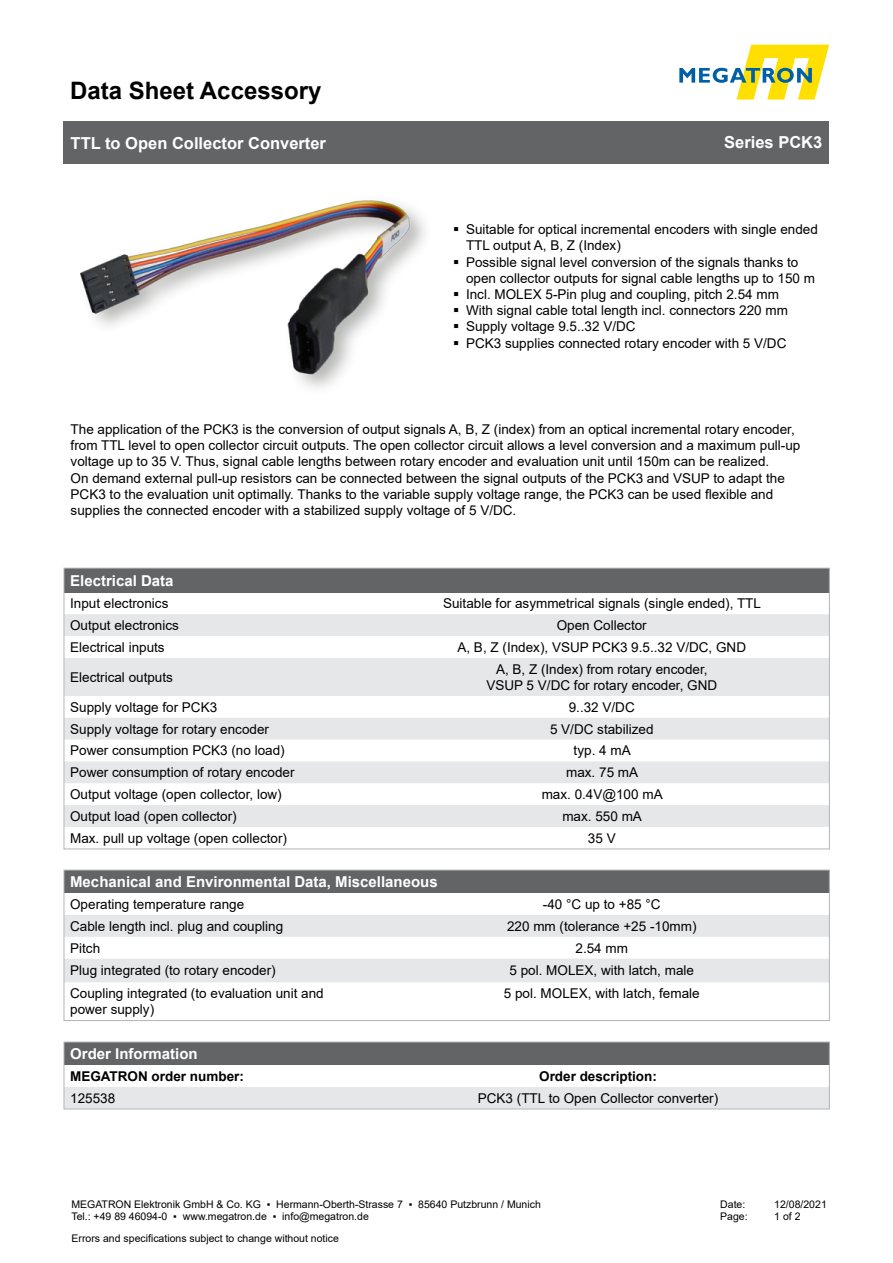
<style>
.page{position:relative;width:893px;height:1263px;background:#fff}
.page>*{position:absolute;margin:0;border:0;box-sizing:border-box;transform-origin:0 0}
.t1{font:700 24px "Arial";color:#000}
.t2{font:700 16.5px "Arial";color:#fff}
.t3{font:700 15px "Arial";color:#fff}
.t4{font:13.5px/16.2px "Arial";color:#000}
.t5{font:700 13.5px "Arial";color:#000}
.t6{font:10.5px/12.6px "Arial";color:#000}
</style>
<div class="page">
<svg style="left:679px;top:45px;width:150px;height:55px"></svg>
<div style="left:64px;top:121px;width:765px;height:43px;background:#636466"></div>
<div style="left:64px;top:568px;width:765px;height:24px;background:#636466"></div>
<svg style="left:66px;top:614px;width:762px;height:213px;fill:#e6e7e8"></svg>
<div style="left:64px;top:870px;width:765px;height:23px;background:#636466"></div>
<svg style="left:66px;top:915px;width:762px;height:67px;fill:#e6e7e8"></svg>
<div style="left:64px;top:870px;width:766px;height:151px;border:1px solid #b1b4b6"></div>
<img style="left:80px;top:200px;width:346px;height:188px">
<div style="left:64px;top:1042px;width:765px;height:23px;background:#636466"></div>
<div style="left:66px;top:1087px;width:762px;height:20px;background:#e6e7e8"></div>
<div style="left:64px;top:1042px;width:766px;height:67px;border:1px solid #b1b4b6"></div>
<h1 class="t1" style="left:70px;top:73px;width:253px">Data Sheet Accessory</h1>
<p class="t2" style="left:71px;top:131px;width:257px">TTL to Open Collector Converter</p>
<p class="t2" style="left:724px;top:131px;width:100px">Series PCK3</p>
<p class="t4" style="left:466px;top:221px;width:353px">Suitable for optical incremental encoders with single ended TTL output A, B, Z (Index)<br>Possible signal level conversion of the signals thanks to open collector outputs for signal cable lengths up to 150 m Incl. MOLEX 5-Pin plug and coupling, pitch 2.54 mm<br>With signal cable total length incl. connectors 220 mm Supply voltage 9.5..32 V/DC<br>PCK3 supplies connected rotary encoder with 5 V/DC</p>
<p class="t4" style="left:71px;top:421px;width:731px">The application of the PCK3 is the conversion of output signals A, B, Z (index) from an optical incremental rotary encoder, from TTL level to open collector circuit outputs. The open collector circuit allows a level conversion and a maximum pull-up voltage up to 35 V. Thus, signal cable lengths between rotary encoder and evaluation unit until 150m can be realized.<br>On demand external pull-up resistors can be connected between the signal outputs of the PCK3 and VSUP to adapt the PCK3 to the evaluation unit optimally. Thanks to the variable supply voltage range, the PCK3 can be used flexible and supplies the connected encoder with a stabilized supply voltage of 5 V/DC.</p>
<p class="t3" style="left:70px;top:570px;width:105px">Electrical Data</p>
<p class="t4" style="left:70px;top:595px;width:100px">Input electronics</p>
<p class="t4" style="left:443px;top:595px;width:319px">Suitable for asymmetrical signals (single ended), TTL</p>
<p class="t4" style="left:70px;top:617px;width:110px">Output electronics</p>
<p class="t4" style="left:557px;top:617px;width:92px">Open Collector</p>
<p class="t4" style="left:70px;top:639px;width:96px">Electrical inputs</p>
<p class="t4" style="left:457px;top:639px;width:290px">A, B, Z (Index), VSUP PCK3 9.5..32 V/DC, GND</p>
<p class="t4" style="left:70px;top:669px;width:104px">Electrical outputs</p>
<p class="t4" style="left:486px;top:661px;width:232px;text-align:center">A, B, Z (Index) from rotary encoder,<br>VSUP 5 V/DC for rotary encoder, GND</p>
<p class="t4" style="left:70px;top:699px;width:149px">Supply voltage for PCK3</p>
<p class="t4" style="left:569px;top:699px;width:68px">9..32 V/DC</p>
<p class="t4" style="left:70px;top:721px;width:200px">Supply voltage for rotary encoder</p>
<p class="t4" style="left:550px;top:721px;width:105px">5 V/DC stabilized</p>
<p class="t4" style="left:70px;top:742px;width:216px">Power consumption PCK3 (no load)</p>
<p class="t4" style="left:574px;top:742px;width:59px">typ. 4 mA</p>
<p class="t4" style="left:70px;top:764px;width:226px">Power consumption of rotary encoder</p>
<p class="t4" style="left:566px;top:764px;width:74px">max. 75 mA</p>
<p class="t4" style="left:70px;top:786px;width:213px">Output voltage (open collector, low)</p>
<p class="t4" style="left:542px;top:786px;width:123px">max. 0.4V@100 mA</p>
<p class="t4" style="left:70px;top:808px;width:168px">Output load (open collector)</p>
<p class="t4" style="left:562px;top:808px;width:81px">max. 550 mA</p>
<p class="t4" style="left:70px;top:830px;width:218px">Max. pull up voltage (open collector)</p>
<p class="t4" style="left:588px;top:830px;width:29px">35 V</p>
<p class="t3" style="left:70px;top:871px;width:369px">Mechanical and Environmental Data, Miscellaneous</p>
<p class="t4" style="left:70px;top:896px;width:176px">Operating temperature range</p>
<p class="t4" style="left:543px;top:896px;width:119px">-40 °C up to +85 °C</p>
<p class="t4" style="left:70px;top:918px;width:215px">Cable length incl. plug and coupling</p>
<p class="t4" style="left:507px;top:918px;width:191px">220 mm (tolerance +25 -10mm)</p>
<p class="t4" style="left:70px;top:940px;width:32px">Pitch</p>
<p class="t4" style="left:575px;top:940px;width:54px">2.54 mm</p>
<p class="t4" style="left:70px;top:962px;width:207px">Plug integrated (to rotary encoder)</p>
<p class="t4" style="left:509px;top:961px;width:186px">5 pol. MOLEX, with latch, male</p>
<p class="t4" style="left:70px;top:985px;width:255px">Coupling integrated (to evaluation unit and power supply)</p>
<p class="t4" style="left:504px;top:985px;width:197px">5 pol. MOLEX, with latch, female</p>
<p class="t3" style="left:70px;top:1043px;width:129px">Order Information</p>
<p class="t5" style="left:70px;top:1067px;width:175px">MEGATRON order number:</p>
<p class="t5" style="left:539px;top:1067px;width:119px">Order description:</p>
<p class="t4" style="left:70px;top:1090px;width:47px">125538</p>
<p class="t4" style="left:478px;top:1090px;width:242px">PCK3 (TTL to Open Collector converter)</p>
<p class="t6" style="left:71px;top:1198px;width:471px">MEGATRON Elektronik GmbH &amp; Co. KG ▪ Hermann-Oberth-Strasse 7 ▪ 85640 Putzbrunn / Munich<br>Tel.: +49 89 46094-0 ▪ www.megatron.de ▪ info@megatron.de</p>
<p class="t6" style="left:720px;top:1198px;width:27px">Date:</p>
<p class="t6" style="left:774px;top:1198px;width:54px">12/08/2021</p>
<p class="t6" style="left:720px;top:1210px;width:29px">Page:</p>
<p class="t6" style="left:774px;top:1210px;width:28px">1 of 2</p>
<p class="t6" style="left:72px;top:1232px;width:269px">Errors and specifications subject to change without notice</p>
</div>
